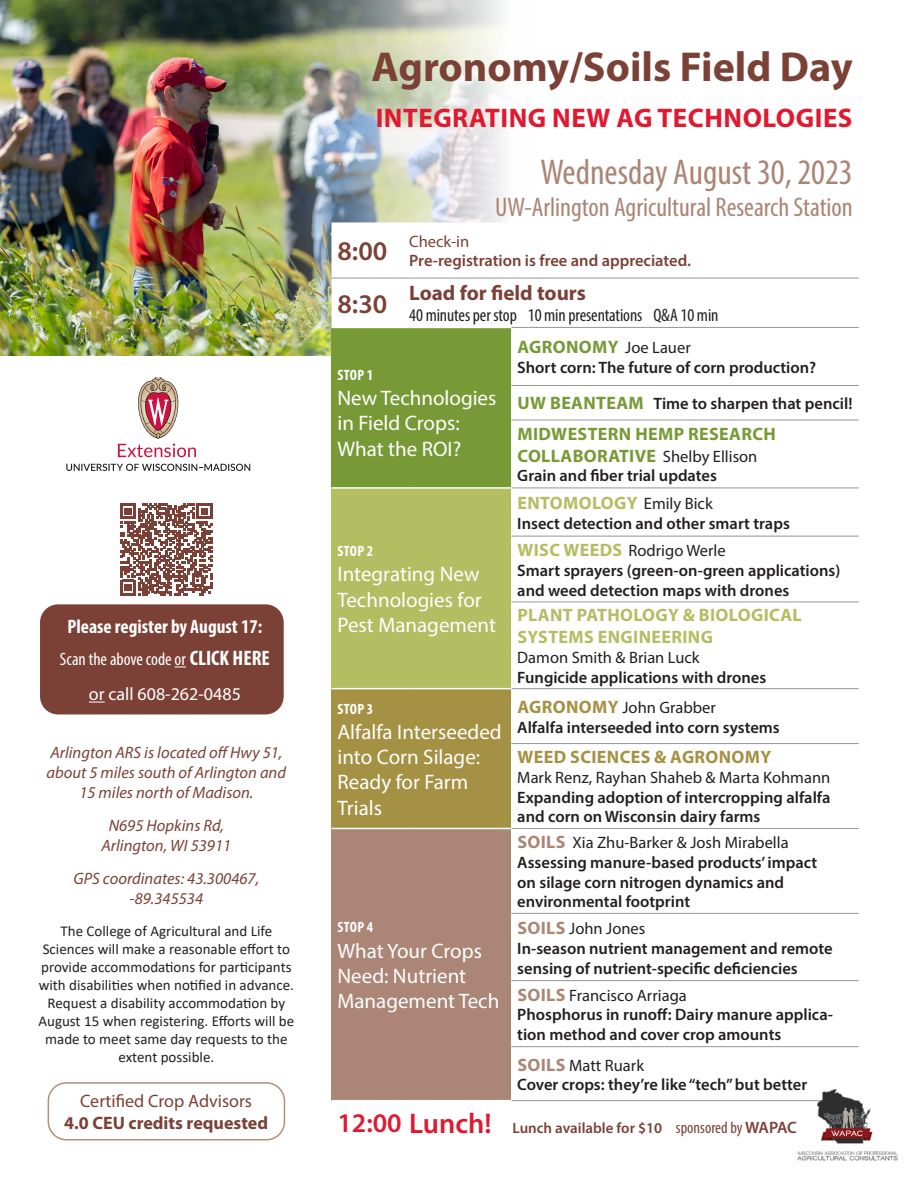
<style>
.page{position:relative;width:918px;height:1188px;background:#fff}
.page>*{position:absolute;margin:0;border:0;box-sizing:border-box;transform-origin:0 0}
.H1_title{font:700 42px "Myriad Pro";color:#7b4137}
.H3_Section{font:condensed 36px "Myriad Pro";color:#ab8575}
.H3_Section-2{font:condensed 27px "Myriad Pro";color:#ab8575}
.H1_title-2{font:700 27px "Myriad Pro";letter-spacing:.02em;color:#e01931}
.TableText{font:600 27px "Myriad Pro";color:#7b4137}
.TableText-2{font:600 27px "Myriad Pro";color:#e01931}
.H3_Section-3{font:21px/25.2px "Myriad Pro";color:#fff}
.TableText-3{font:700 21px "Myriad Pro";color:#7b4137}
.TableText-4{font:700 condensed 19.5px "Myriad Pro";color:#fff}
.P_BodyText_2{font:700 18px/21.6px "Myriad Pro";letter-spacing:.02em;color:#789a36}
.P_BodyText_2-2{font:700 18px/21.6px "Myriad Pro";letter-spacing:.02em;color:#b3bd61}
.P_BodyText_1{font:700 18px/21.6px "Myriad Pro";color:#7b4137;text-align:center}
.TableText-5{font:condensed 18px "Myriad Pro";letter-spacing:-.005em;color:#231f20}
.TableText-6{font:condensed 18px "Myriad Pro";color:#fff}
.P_BodyText_2-3{font:700 18px "Myriad Pro";letter-spacing:.02em;color:#a59143}
.TableText-7{font:18px "Myriad Pro";color:#fff}
.P_BodyText_2-4{font:600 16.5px/19.8px "Myriad Pro";color:#231f20}
.P_BodyText_1-2{font:italic 16.5px/19.8px "Myriad Pro";color:#7b4137;text-align:center}
.TableText-8{font:600 16.5px "Myriad Pro";color:#7b4137}
.TableText-9{font:16.5px "Myriad Pro";color:#7b4137}
.t1{font:15px/18px "Calibri";color:#231f20;text-align:center}
.TableText-10{font:600 15px "Myriad Pro";color:#7b4137}
.H3_Section-4{font:700 condensed 15px "Myriad Pro";letter-spacing:.02em;color:#fff}
.s1{font-weight:700;font-size:21px}
.s2{font-weight:400}
.s3{font-weight:400;font-size:16.5px;color:#231f20}
.s4{font-weight:700;font-size:18px;color:#789a36}
.s5{font-weight:700;font-size:18px;color:#b3bd61}
.s6{font-weight:700;font-size:18px;color:#a59143}
.s7{font-weight:700;font-size:18px;color:#ab8575}
.s8{font-size:28.5px;color:#e01931}
.s9{font-weight:400;font-stretch:condensed;font-size:16.5px}
.s10{font-size:16.5px}
</style>
<div class="page">
<img style="left:0;top:0;width:503px;height:356px">
<svg style="left:66px;top:464px;width:184px;height:7px"></svg>
<svg style="left:118px;top:377px;width:78px;height:80px"></svg>
<div style="left:48px;top:1082px;width:237px;height:58px;border:2px solid #b28e7e;border-radius:18px"></div>
<div style="left:40px;top:604px;width:244px;height:110px;background:#7b4137;border-radius:18px"></div>
<svg style="left:89px;top:702px;width:16px;height:1px"></svg>
<svg style="left:120px;top:503px;width:92px;height:92px"></svg>
<svg style="left:331px;top:222px;width:528px;height:880px"></svg>
<div style="left:331px;top:327px;width:180px;height:161px;background:#789a36"></div>
<svg style="left:511px;top:328px;width:348px;height:772px"></svg>
<div style="left:331px;top:488px;width:180px;height:201px;background:#b3bd61"></div>
<div style="left:331px;top:689px;width:180px;height:139px;background:#a59143"></div>
<div style="left:331px;top:828px;width:180px;height:273px;background:#ab8575"></div>
<hr style="left:511px;top:385px;width:348px;height:1px;background:#939598">
<hr style="left:511px;top:420px;width:348px;height:1px;background:#939598">
<hr style="left:511px;top:488px;width:348px;height:1px;background:#939598">
<hr style="left:511px;top:536px;width:348px;height:1px;background:#939598">
<hr style="left:511px;top:602px;width:348px;height:1px;background:#939598">
<hr style="left:511px;top:688px;width:348px;height:1px;background:#939598">
<hr style="left:511px;top:743px;width:348px;height:1px;background:#939598">
<hr style="left:331px;top:278px;width:78px;height:1px;background:#939598">
<hr style="left:409px;top:278px;width:102px;height:1px;background:#939598">
<hr style="left:511px;top:278px;width:348px;height:1px;background:#939598">
<hr style="left:511px;top:327px;width:348px;height:1px;background:#939598">
<hr style="left:511px;top:828px;width:348px;height:1px;background:#939598">
<hr style="left:511px;top:913px;width:348px;height:1px;background:#939598">
<hr style="left:511px;top:980px;width:348px;height:1px;background:#939598">
<hr style="left:511px;top:1046px;width:348px;height:1px;background:#939598">
<hr style="left:511px;top:1100px;width:348px;height:1px;background:#939598">
<hr style="left:331px;top:327px;width:78px;height:1px;background:#fff">
<hr style="left:409px;top:327px;width:102px;height:1px;background:#fff">
<hr style="left:331px;top:487px;width:78px;height:2px;background:#fff">
<hr style="left:409px;top:487px;width:102px;height:2px;background:#fff">
<hr style="left:331px;top:688px;width:78px;height:1px;background:#fff">
<hr style="left:409px;top:688px;width:102px;height:1px;background:#fff">
<hr style="left:331px;top:1100px;width:78px;height:1px;background:#fff">
<hr style="left:409px;top:1100px;width:102px;height:1px;background:#fff">
<hr style="left:331px;top:828px;width:78px;height:1px;background:#fff">
<hr style="left:409px;top:828px;width:102px;height:1px;background:#fff">
<img style="left:794px;top:1073px;width:105px;height:88px">
<p class="TableText-4" style="left:68px;top:615px;width:196px">Please register by August 17:</p>
<p class="TableText-6" style="left:60px;top:648px;width:211px">Scan the above code or <span class="s1">CLICK HERE</span></p>
<p class="TableText-7" style="left:89px;top:683px;width:154px">or call 608-262-0485</p>
<p class="P_BodyText_1-2" style="left:47px;top:743px;width:241px">Arlington ARS is located off Hwy 51, about 5 miles south of Arlington and<br>15 miles north of Madison.</p>
<p class="P_BodyText_1-2" style="left:101px;top:815px;width:131px">N695 Hopkins Rd,<br>Arlington, WI 53911</p>
<p class="P_BodyText_1-2" style="left:74px;top:869px;width:187px">GPS coordinates: 43.300467, -89.345534</p>
<p class="t1" style="left:38px;top:922px;width:257px">The College of Agricultural and Life Sciences will make a reasonable effort to provide accommodations for participants with disabilities when notified in advance.<br>Request a disability accommodation by August 15 when registering. Efforts will be made to meet same day requests to the extent possible.</p>
<p class="P_BodyText_1" style="left:64px;top:1090px;width:206px"><span class="s2">Certified Crop Advisors<br></span>4.0 CEU credits requested</p>
<p class="H1_title" style="left:371px;top:40px;width:483px">Agronomy/Soils Field Day</p>
<p class="H1_title-2" style="left:376px;top:101px;width:478px">INTEGRATING NEW AG TECHNOLOGIES</p>
<p class="H3_Section" style="left:540px;top:150px;width:314px">Wednesday August 30, 2023</p>
<p class="H3_Section-2" style="left:495px;top:191px;width:359px">UW-Arlington Agricultural Research Station</p>
<p class="TableText" style="left:337px;top:234px;width:51px">8:00</p>
<p class="TableText-9" style="left:409px;top:231px;width:62px">Check-in</p>
<p class="TableText-8" style="left:409px;top:250px;width:283px">Pre-registration is free and appreciated.</p>
<p class="TableText" style="left:337px;top:287px;width:51px">8:30</p>
<p class="TableText-3" style="left:409px;top:279px;width:178px">Load for field tours</p>
<p class="TableText-5" style="left:409px;top:305px;width:311px">40 minutes per stop 10 min presentations Q&amp;A 10 min</p>
<p class="H3_Section-4" style="left:338px;top:366px;width:37px">STOP 1</p>
<p class="H3_Section-3" style="left:337px;top:385px;width:160px">New Technologies in Field Crops:<br>What the ROI?</p>
<p class="H3_Section-4" style="left:338px;top:542px;width:37px">STOP 2</p>
<p class="H3_Section-3" style="left:337px;top:561px;width:160px">Integrating New<br>Technologies for<br>Pest Management</p>
<p class="H3_Section-4" style="left:338px;top:699px;width:37px">STOP 3</p>
<p class="H3_Section-3" style="left:337px;top:719px;width:166px">Alfalfa Interseeded into Corn Silage:<br>Ready for Farm<br>Trials</p>
<p class="H3_Section-4" style="left:338px;top:918px;width:37px">STOP 4</p>
<p class="H3_Section-3" style="left:337px;top:938px;width:163px">What Your Crops<br>Need: Nutrient<br>Management Tech</p>
<p class="P_BodyText_2" style="left:517px;top:336px;width:175px">AGRONOMY <span class="s3">Joe Lauer</span></p>
<p class="P_BodyText_2-4" style="left:517px;top:357px;width:301px">Short corn: The future of corn production?</p>
<p class="P_BodyText_2-4" style="left:517px;top:394px;width:337px"><span class="s4">UW BEANTEAM</span> Time to sharpen that pencil!</p>
<p class="P_BodyText_2" style="left:517px;top:423px;width:260px">MIDWESTERN HEMP RESEARCH<br>COLLABORATIVE <span class="s3">Shelby Ellison</span></p>
<p class="P_BodyText_2-4" style="left:517px;top:466px;width:201px">Grain and fiber trial updates</p>
<p class="P_BodyText_2-2" style="left:517px;top:491px;width:197px">ENTOMOLOGY <span class="s3">Emily Bick</span></p>
<p class="P_BodyText_2-4" style="left:517px;top:513px;width:274px">Insect detection and other smart traps</p>
<p class="P_BodyText_2-4" style="left:517px;top:540px;width:325px"><span class="s5">WISC WEEDS</span> <span class="s2">Rodrigo Werle<br></span>Smart sprayers (green-on-green applications) and weed detection maps with drones</p>
<p class="P_BodyText_2-2" style="left:517px;top:604px;width:286px">PLANT PATHOLOGY &amp; BIOLOGICAL<br>SYSTEMS ENGINEERING</p>
<p class="P_BodyText_2-4" style="left:517px;top:647px;width:251px"><span class="s2">Damon Smith &amp; Brian Luck<br></span>Fungicide applications with drones</p>
<p class="P_BodyText_2-4" style="left:517px;top:697px;width:264px"><span class="s6">AGRONOMY</span> <span class="s2">John Grabber<br></span>Alfalfa interseeded into corn systems</p>
<p class="P_BodyText_2-3" style="left:517px;top:745px;width:255px">WEED SCIENCES &amp; AGRONOMY</p>
<p class="P_BodyText_2-4" style="left:517px;top:767px;width:315px;text-align:justify"><span class="s2">Mark Renz, Rayhan Shaheb &amp; Marta Kohmann </span>Expanding adoption of intercropping alfalfa and corn on Wisconsin dairy farms</p>
<p class="P_BodyText_2-4" style="left:517px;top:832px;width:302px"><span class="s7">SOILS</span> <span class="s2">Xia Zhu-Barker &amp; Josh Mirabella </span>Assessing manure-based products’ impact on silage corn nitrogen dynamics and environmental footprint</p>
<p class="P_BodyText_2-4" style="left:517px;top:918px;width:317px"><span class="s7">SOILS</span> <span class="s2">John Jones<br></span>In-season nutrient management and remote sensing of nutrient-specific deficiencies</p>
<p class="P_BodyText_2-4" style="left:517px;top:985px;width:317px"><span class="s7">SOILS</span> <span class="s2">Francisco Arriaga<br></span>Phosphorus in runoff: Dairy manure applica&shy;tion method and cover crop amounts</p>
<p class="P_BodyText_2-4" style="left:517px;top:1055px;width:291px"><span class="s7">SOILS</span> <span class="s2">Matt Ruark<br></span>Cover crops: they’re like “tech” but better</p>
<p class="TableText-2" style="left:337px;top:1106px;width:66px">12:00</p>
<p class="TableText-10" style="left:409px;top:1118px;width:389px"><span class="s8">Lunch!</span> Lunch available for $10 <span class="s9">sponsored by</span> <span class="s10">WAPAC</span></p>
</div>
